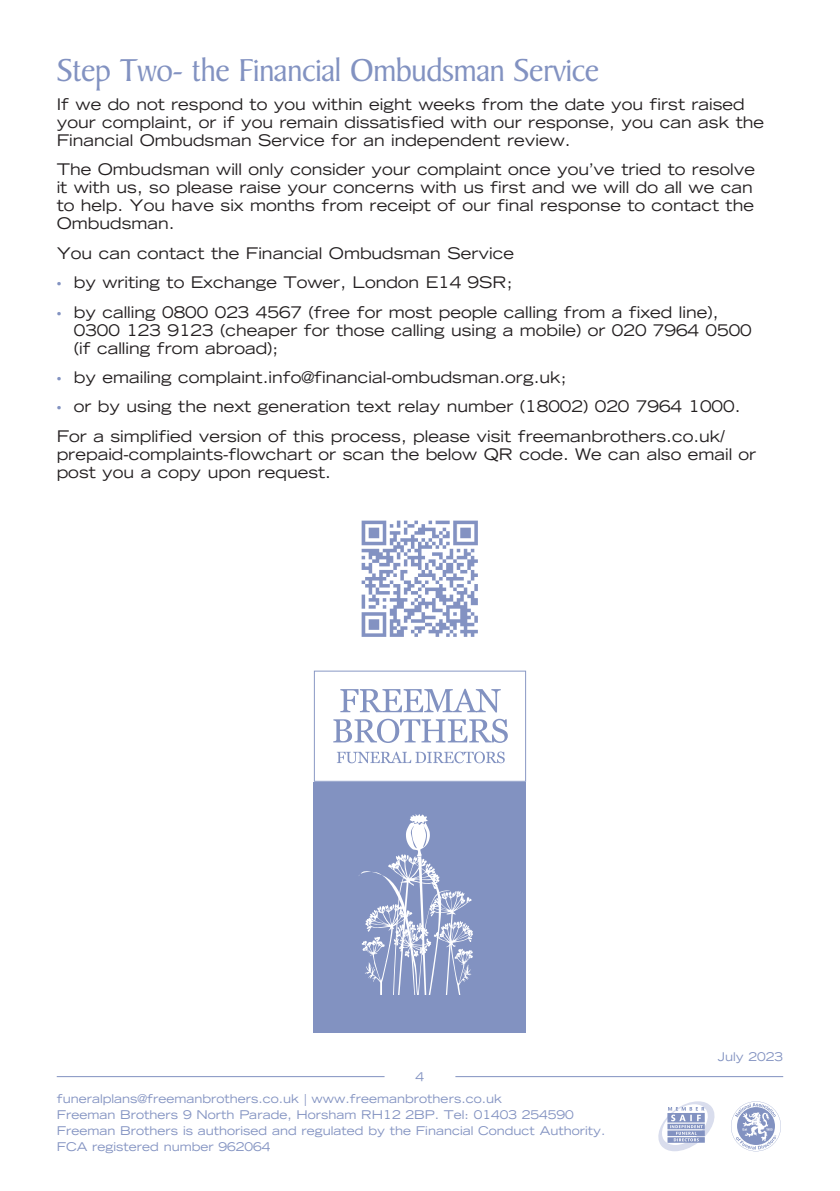
<style>
.page{position:relative;width:840px;height:1191px;background:#fff}
.page>*{position:absolute;margin:0;border:0;box-sizing:border-box;transform-origin:0 0}
.t1{font:34px "Baker Signet BT";letter-spacing:-.02em;color:#8292c1}
.t2{font:expanded 16px/18px "Trade Gothic LT Std";color:#231f20}
.t3{font:expanded 12px/16px "Trade Gothic LT Std";color:#8292c1}
.s1{font-family:"Myriad Pro";font-stretch:normal;font-size:16.6px;color:#8292c1}
</style>
<div class="page">
<hr style="left:57px;top:1076px;width:327px;height:1px;background:#8292c1">
<svg style="left:658px;top:1101px;width:56px;height:50px"></svg>
<svg style="left:731px;top:1101px;width:49px;height:50px"></svg>
<hr style="left:455px;top:1076px;width:327px;height:1px;background:#8292c1">
<div style="left:313px;top:781px;width:213px;height:251px;background:#8292c1"></div>
<svg style="left:358px;top:814px;width:115px;height:180px"></svg>
<svg style="left:314px;top:670px;width:212px;height:111px"></svg>
<img style="left:361px;top:520px;width:117px;height:117px">
<h1 class="t1" style="left:57px;top:47px;width:544px">Step Two- the Financial Ombudsman Service</h1>
<p class="t2" style="left:57px;top:95px;width:708px">If we do not respond to you within eight weeks from the date you first raised your complaint, or if you remain dissatisfied with our response, you can ask the<br>Financial Ombudsman Service for an independent review.</p>
<p class="t2" style="left:57px;top:160px;width:699px">The Ombudsman will only consider your complaint once you’ve tried to resolve it with us, so please raise your concerns with us first and we will do all we can to help. You have six months from receipt of our final response to contact the Ombudsman.</p>
<p class="t2" style="left:57px;top:244px;width:458px">You can contact the Financial Ombudsman Service</p>
<p class="t2" style="left:57px;top:273px;width:457px"><span class="s1">•</span> by writing to Exchange Tower, London E14 9SR;</p>
<p class="t2" style="left:74px;top:302px;width:679px;text-indent:-17px"><span class="s1">•</span> by calling 0800 023 4567 (free for most people calling from a fixed line),<br>0300 123 9123 (cheaper for those calling using a mobile) or 020 7964 0500 (if calling from abroad);</p>
<p class="t2" style="left:57px;top:368px;width:511px"><span class="s1">•</span> by emailing complaint.info@financial-ombudsman.org.uk;</p>
<p class="t2" style="left:57px;top:391px;width:685px;line-height:29.4px"><span class="s1">•</span> or by using the next generation text relay number (18002) 020 7964 1000.<br>For a simplified version of this process, please visit freemanbrothers.co.uk/</p>
<p class="t2" style="left:57px;top:444px;width:700px">prepaid-complaints-flowchart or scan the below QR code. We can also email or post you a copy upon request.</p>
<p class="t3" style="left:415px;top:1068px;width:10px">4</p>
<p class="t3" style="left:57px;top:1090px;width:550px">funeralplans@freemanbrothers.co.uk | www.freemanbrothers.co.uk<br>Freeman Brothers 9 North Parade, Horsham RH12 2BP. Tel: 01403 254590<br>Freeman Brothers is authorised and regulated by the Financial Conduct Authority.<br>FCA registered number 962064</p>
<p class="t3" style="left:717px;top:1048px;width:67px">July 2023</p>
</div>
